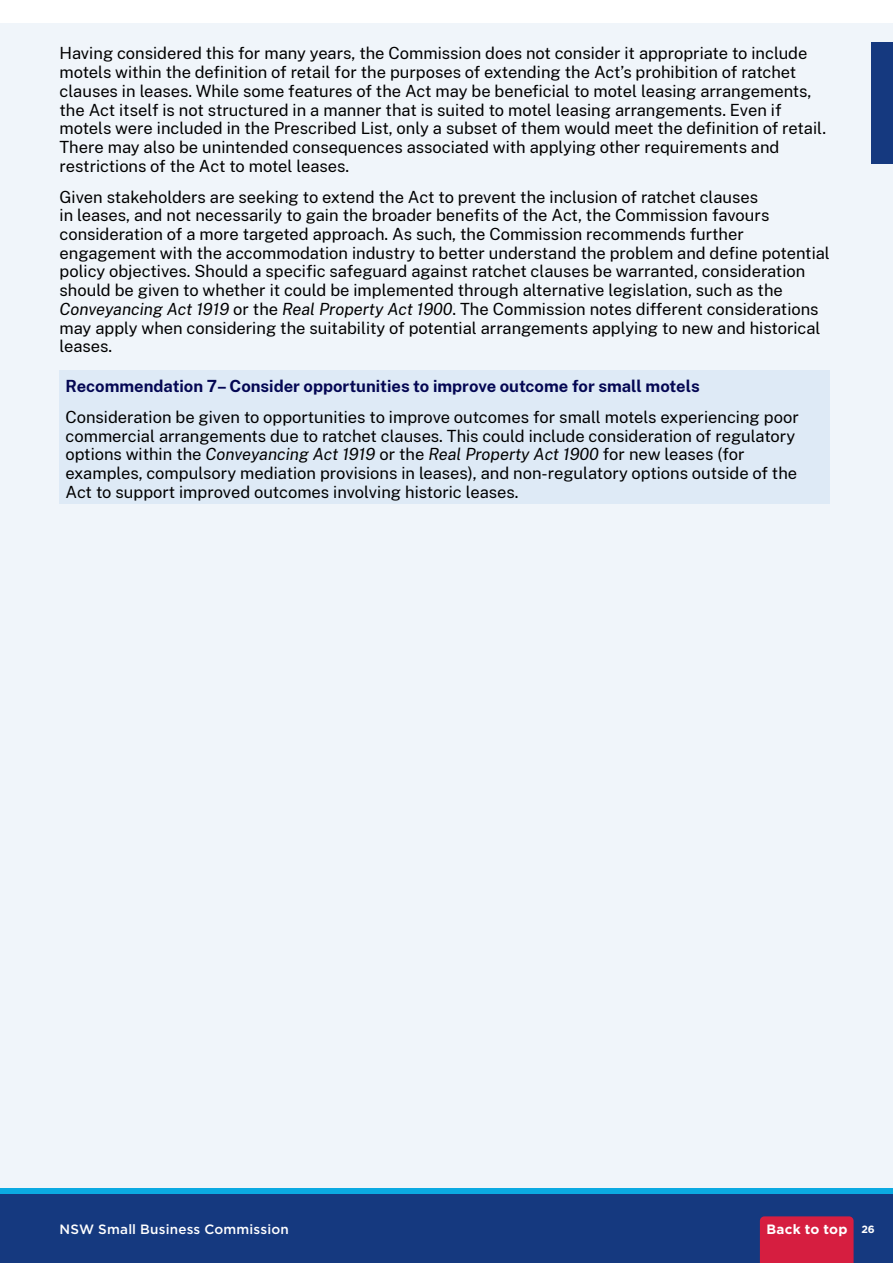
<style>
.page{position:relative;width:893px;height:1263px;background:#fff}
.page>*{position:absolute;margin:0;border:0;box-sizing:border-box;transform-origin:0 0}
.t1{font:16.5px/18.8px "Public Sans";color:#000}
.t2{font:italic 16.5px "Public Sans";color:#000}
.t3{font:700 16.5px "Public Sans";color:#040753}
.t4{font:500 13.5px "Gotham";letter-spacing:.015em;color:#fff}
.t5{font:700 13.5px "Gotham";letter-spacing:.015em;color:#fff}
.t6{font:700 10.5px "Gotham";color:#fff}
.s1{font-style:italic}
.s2{font-style:normal}
</style>
<div class="page">
<div style="left:0;top:23px;width:893px;height:1170px;background:#f0f5fa"></div>
<div style="left:0;top:1188px;width:893px;height:75px;background:#15397f"></div>
<div style="left:0;top:1188px;width:893px;height:5px;background:#0baae2"></div>
<div style="left:760px;top:1216px;width:94px;height:47px;background:#d61e40"></div>
<div style="left:872px;top:43px;width:21px;height:121px;background:#15397f"></div>
<div style="left:60px;top:371px;width:770px;height:133px;background:#deeaf6"></div>
<p class="t1" style="left:60px;top:43px;width:749px">Having considered this for many years, the Commission does not consider it appropriate to include</p>
<p class="t1" style="left:60px;top:62px;width:770px">motels-within the-definition of retail for the purposes-of extending the Act’s prohibition of ratchet clauses in leases.-While some features-of the Act may be beneficial to motel leasing arrangements,-</p>
<p class="t1" style="left:60px;top:99px;width:723px">the Act itself is not structured in a manner that is suited to motel leasing arrangements. Even if</p>
<p class="t1" style="left:60px;top:118px;width:784px">motels-were included in the Prescribed List,-only a subset of them would meet the-definition of retail.-<br>There may also be unintended consequences associated with applying other requirements and</p>
<p class="t1" style="left:60px;top:156px;width:291px">restrictions of the Act to motel leases.</p>
<p class="t1" style="left:60px;top:186px;width:728px">Given stakeholders are seeking to-extend the Act to prevent the inclusion-of ratchet clauses&shy;in leases, and not necessarily to gain the broader benefits-of the Act, the Commission favours-</p>
<p class="t1" style="left:60px;top:224px;width:686px">consideration of a more targeted approach. As such, the Commission recommends further</p>
<p class="t1" style="left:60px;top:243px;width:772px">engagement with the-accommodation industry-to-better understand the-problem and define-potential policy-objectives. Should a specific safeguard against ratchet clauses be-warranted,-consideration-</p>
<p class="t1" style="left:60px;top:280px;width:762px">should be given to whether it could be implemented through alternative legislation, such as the <span class="s1">Conveyancing Act 1919</span> or the <span class="s1">Real Property Act 1900</span>. The Commission notes different considerations may apply when considering the suitability of potential arrangements applying to new and historical leases.</p>
<p class="t3" style="left:66px;top:374px;width:652px">Recommendation 7– Consider opportunities to improve-outcome for small motels-</p>
<p class="t1" style="left:66px;top:407px;width:735px">Consideration be given to-opportunities to improve-outcomes for small motels-experiencing poor</p>
<p class="t1" style="left:66px;top:426px;width:731px">commercial arrangements due to ratchet clauses. This could include consideration of regulatory</p>
<p class="t2" style="left:66px;top:443px;width:681px"><span class="s2">options within the</span> Conveyancing Act 1919 <span class="s2">or the</span> Real Property Act 1900 <span class="s2">for new leases (for</span></p>
<p class="t1" style="left:66px;top:463px;width:750px">examples,-compulsory mediation provisions in leases), and non-regulatory-options-outside-of the-</p>
<p class="t1" style="left:66px;top:482px;width:454px">Act to support improved outcomes involving historic leases.</p>
<p class="t4" style="left:60px;top:1220px;width:231px">NSW Small Business Commission</p>
<p class="t5" style="left:766px;top:1220px;width:82px">Back to top</p>
<p class="t6" style="left:861px;top:1222px;width:15px">26</p>
</div>
